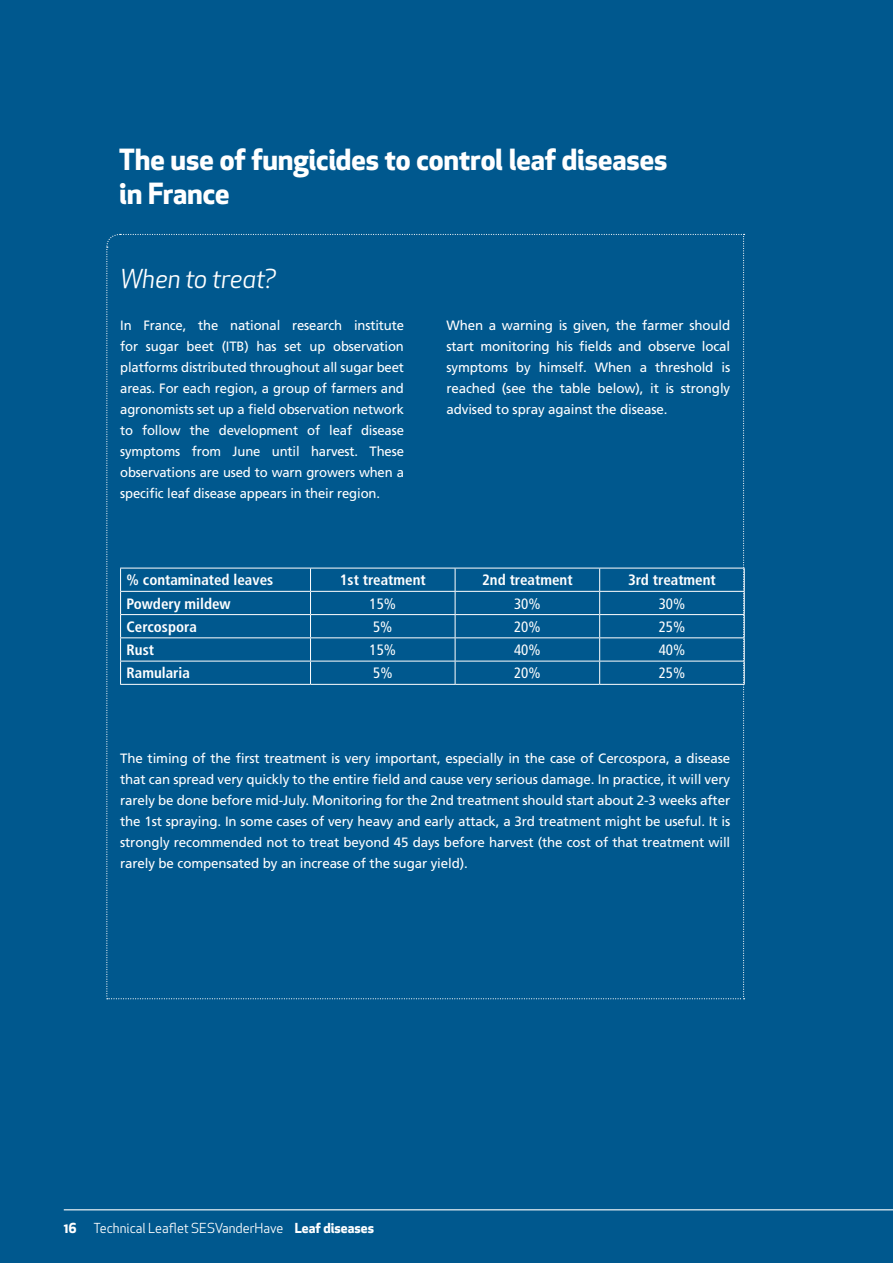
<style>
.page{position:relative;width:893px;height:1263px;background:#00588e}
.page>*{position:absolute;margin:0;border:0;box-sizing:border-box;transform-origin:0 0}
.t1{font:700 28.5px/34.2px "Apex New";letter-spacing:-.005em;color:#fff}
.t2{font:italic 25.5px "Apex New";letter-spacing:-.015em;color:#fff}
.t3{font:700 condensed 15px "Frutiger LT Std";color:#fff}
.t4{font:condensed 15px "Frutiger LT Std";color:#fff}
.t5{font:13.5px/21px "Frutiger LT Std";letter-spacing:-.01em;color:#fff;text-align:justify}
.t6{font:13.5px "Apex New";color:#fff}
.s1{font-weight:700}
</style>
<div class="page">
<hr style="left:64px;top:1209px;width:829px;height:1px;background:#fff">
<svg style="left:106px;top:233px;width:639px;height:766px"></svg>
<h1 class="t1" style="left:119px;top:141px;width:550px">The use of fungicides to control leaf diseases in France</h1>
<h2 class="t2" style="left:120px;top:263px;width:157px">When to treat?</h2>
<p class="t5" style="left:120px;top:315px;width:285px">In France, the national research institute for sugar beet (ITB) has set up observation platforms distributed throughout all sugar beet areas. For each region, a group of farmers and agronomists set up a field observation network to follow the development of leaf disease symptoms from June until harvest. These observations are used to warn growers when a specific leaf disease appears in their region.</p>
<p class="t5" style="left:446px;top:315px;width:285px">When a warning is given, the farmer should start monitoring his fields and observe local symptoms by himself. When a threshold is reached (see the table below), it is strongly advised to spray against the disease.</p>
<p class="t3" style="left:127px;top:571px;width:148px">% contaminated leaves</p>
<p class="t3" style="left:340px;top:571px;width:88px">1st treatment</p>
<p class="t3" style="left:482px;top:571px;width:92px">2nd treatment</p>
<p class="t3" style="left:628px;top:571px;width:89px">3rd treatment</p>
<p class="t3" style="left:127px;top:594px;width:106px">Powdery mildew</p>
<p class="t4" style="left:369px;top:595px;width:28px">15%</p>
<p class="t4" style="left:514px;top:595px;width:28px">30%</p>
<p class="t4" style="left:659px;top:595px;width:28px">30%</p>
<p class="t3" style="left:127px;top:618px;width:72px">Cercospora</p>
<p class="t4" style="left:373px;top:618px;width:21px">5%</p>
<p class="t4" style="left:514px;top:618px;width:28px">20%</p>
<p class="t4" style="left:659px;top:618px;width:28px">25%</p>
<p class="t3" style="left:127px;top:641px;width:29px">Rust</p>
<p class="t4" style="left:369px;top:641px;width:28px">15%</p>
<p class="t4" style="left:514px;top:641px;width:28px">40%</p>
<p class="t4" style="left:659px;top:641px;width:28px">40%</p>
<p class="t3" style="left:127px;top:664px;width:65px">Ramularia</p>
<p class="t4" style="left:373px;top:664px;width:21px">5%</p>
<p class="t4" style="left:514px;top:664px;width:28px">20%</p>
<p class="t4" style="left:659px;top:664px;width:28px">25%</p>
<p class="t5" style="left:120px;top:748px;width:612px">The timing of the first treatment is very important, especially in the case of Cercospora, a disease that can spread very quickly to the entire field and cause very serious damage. In practice, it will very rarely be done before mid-July. Monitoring for the 2nd treatment should start about 2-3 weeks after the 1st spraying. In some cases of very heavy and early attack, a 3rd treatment might be useful. It is strongly recommended not to treat beyond 45 days before harvest (the cost of that treatment will rarely be compensated by an increase of the sugar yield).</p>
<p class="t6" style="left:64px;top:1220px;width:312px"><span class="s1">16</span> Technical Leaflet SESVanderHave <span class="s1">Leaf diseases</span></p>
</div>
